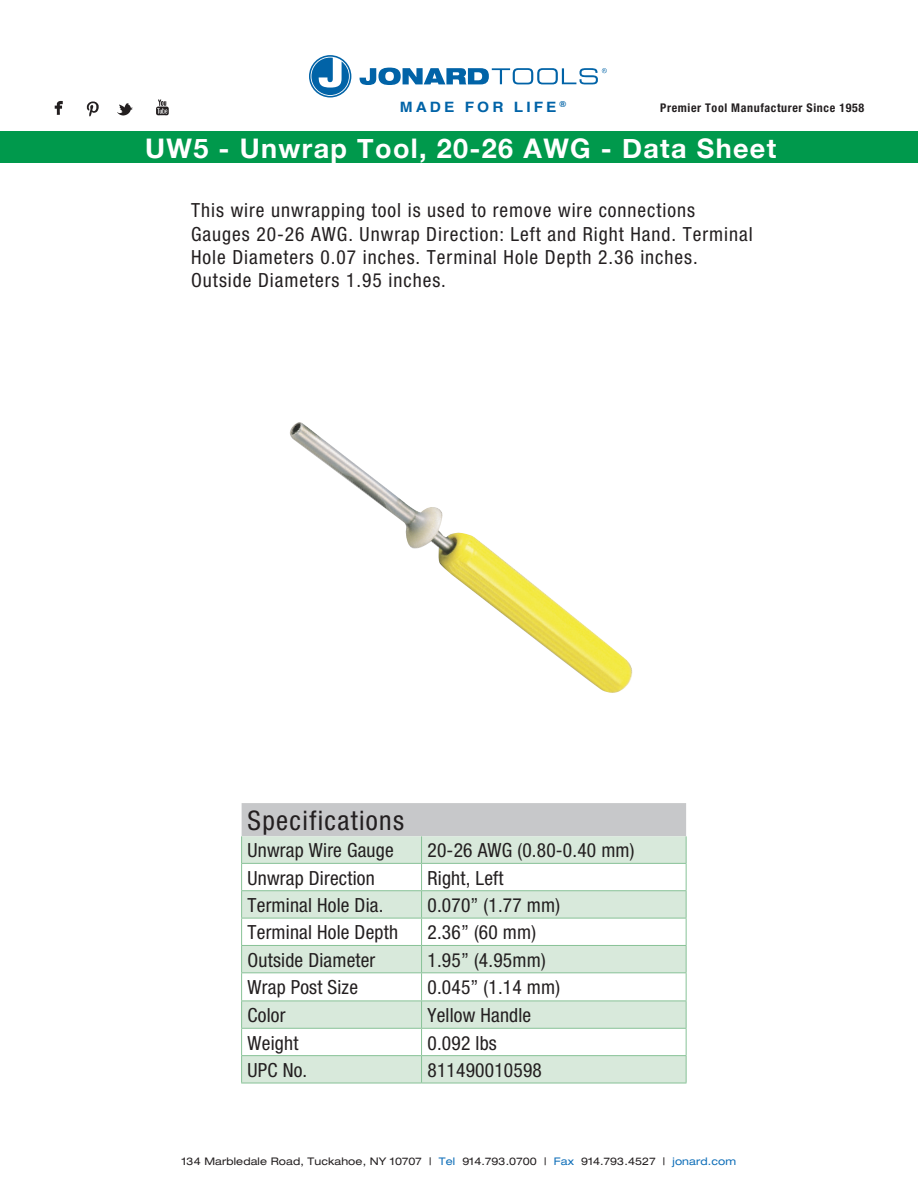
<style>
.page{position:relative;width:918px;height:1188px;background:#fff}
.page>*{position:absolute;margin:0;border:0;box-sizing:border-box;transform-origin:0 0}
.t1{font:700 27px "Helvetica Neue";letter-spacing:.05em;color:#fff}
.t2{font:condensed 27px "Helvetica Neue";letter-spacing:.05em;color:#231f20}
.t3{font:condensed 19.5px/23.4px "Helvetica Neue";letter-spacing:.05em;color:#231f20}
.t4{font:condensed 19.5px "Helvetica Neue";letter-spacing:.01em;color:#231f20}
.t5{font:condensed 19.5px "Helvetica Neue";letter-spacing:.03em;color:#231f20}
.t6{font:700 14.25px "Helvetica";letter-spacing:.2em;color:#0163a7;scale:1.08 1}
.t7{font:700 condensed 12px "Helvetica Neue";letter-spacing:.05em;color:#231f20}
.t8{font:expanded 10.5px "Helvetica Neue";letter-spacing:.01em;color:#231f20}
.s1{color:#0e6eb8}
</style>
<div class="page">
<svg style="left:360px;top:68px;width:247px;height:17px"></svg>
<svg style="left:309px;top:55px;width:42px;height:43px"></svg>
<img style="left:54px;top:99px;width:115px;height:18px">
<div style="left:0;top:131px;width:918px;height:32px;background:#00994c"></div>
<svg style="left:241px;top:803px;width:446px;height:280px"></svg>
<hr style="left:241px;top:1083px;width:181px;height:1px;background:#88c297">
<hr style="left:422px;top:1083px;width:265px;height:1px;background:#88c297">
<img style="left:290px;top:422px;width:343px;height:271px">
<p class="t6" style="left:400px;top:95px;width:155px">MADE FOR LIFE <sup>®</sup></p>
<p class="t7" style="left:660px;top:101px;width:205px">Premier Tool Manufacturer Since 1958</p>
<h1 class="t1" style="left:145px;top:127px;width:633px">UW5 - Unwrap Tool, 20-26 AWG - Data Sheet</h1>
<p class="t3" style="left:191px;top:198px;width:563px">This wire unwrapping tool is used to remove wire connections Gauges 20-26 AWG. Unwrap Direction: Left and Right Hand. Terminal Hole Diameters 0.07 inches. Terminal Hole Depth 2.36 inches.<br>Outside Diameters 1.95 inches.</p>
<h1 class="t2" style="left:248px;top:805px;width:158px">Specifications</h1>
<p class="t4" style="left:248px;top:839px;width:148px">Unwrap Wire Gauge</p>
<p class="t4" style="left:428px;top:839px;width:209px">20-26 AWG (0.80-0.40 mm)</p>
<p class="t4" style="left:248px;top:867px;width:129px">Unwrap Direction</p>
<p class="t4" style="left:428px;top:867px;width:77px">Right, Left</p>
<p class="t4" style="left:248px;top:894px;width:137px">Terminal Hole Dia.</p>
<p class="t5" style="left:428px;top:894px;width:134px">0.070” (1.77 mm)</p>
<p class="t4" style="left:248px;top:921px;width:152px">Terminal Hole Depth</p>
<p class="t5" style="left:428px;top:921px;width:110px">2.36” (60 mm)</p>
<p class="t4" style="left:248px;top:949px;width:129px">Outside Diameter</p>
<p class="t5" style="left:428px;top:949px;width:120px">1.95” (4.95mm)</p>
<p class="t4" style="left:248px;top:976px;width:112px">Wrap Post Size</p>
<p class="t5" style="left:428px;top:976px;width:134px">0.045” (1.14 mm)</p>
<p class="t5" style="left:248px;top:1004px;width:39px">Color</p>
<p class="t4" style="left:428px;top:1004px;width:105px">Yellow Handle</p>
<p class="t5" style="left:248px;top:1031px;width:52px">Weight</p>
<p class="t5" style="left:428px;top:1031px;width:71px">0.092 lbs</p>
<p class="t5" style="left:248px;top:1059px;width:61px">UPC No.</p>
<p class="t4" style="left:428px;top:1059px;width:116px">811490010598</p>
<p class="t8" style="left:182px;top:1154px;width:556px">134 Marbledale Road, Tuckahoe, NY 10707 | <span class="s1">Tel</span> 914.793.0700 | <span class="s1">Fax</span> 914.793.4527 | <span class="s1">jonard.com</span></p>
</div>
